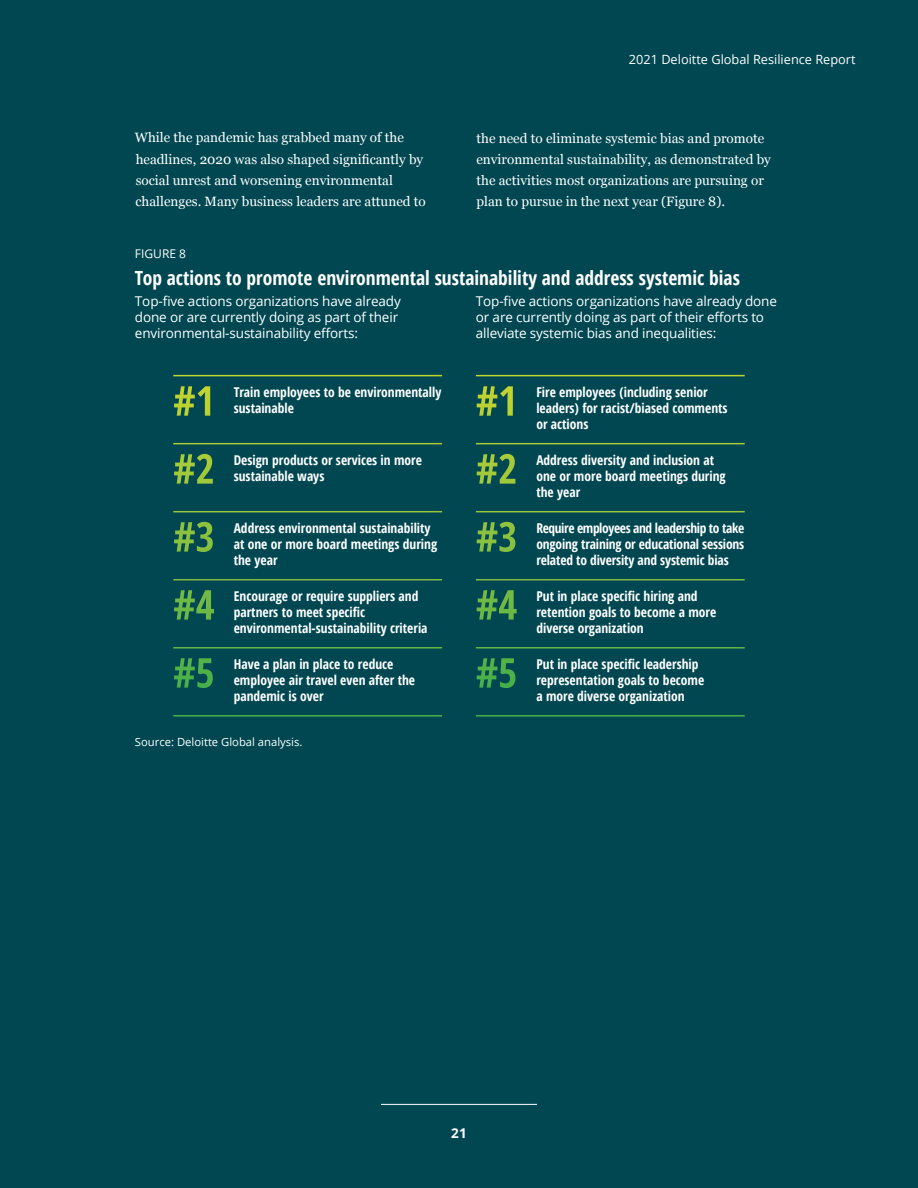
<style>
.page{position:relative;width:918px;height:1188px;background:#004751}
.page>*{position:absolute;margin:0;border:0;box-sizing:border-box;transform-origin:0 0}
.t1{font:700 condensed 19.5px "Open Sans";color:#fff}
.t2{font:700 condensed 13.5px/16.2px "Open Sans";color:#fff}
.t3{font:13.5px/21px "Georgia";color:#fff}
.t4{font:13.5px/16.2px "Open Sans";letter-spacing:-.01em;color:#fff}
.t5{font:700 13.5px "Open Sans";color:#fff}
.t6{font:12.75px "Open Sans";color:#fff}
.t7{font:12px "Open Sans";color:#fff}
.t8{font:11.25px "Open Sans";color:#fff}
</style>
<div class="page">
<hr style="left:381px;top:1104px;width:156px;height:1px;background:#fff">
<svg style="left:173px;top:375px;width:572px;height:342px"></svg>
<p class="t6" style="left:629px;top:50px;width:228px">2021 Deloitte Global Resilience Report</p>
<p class="t3" style="left:135px;top:127px;width:292px">While the pandemic has grabbed many of the headlines, 2020 was also shaped significantly by social unrest and worsening environmental challenges. Many business leaders are attuned to</p>
<p class="t3" style="left:476px;top:127px;width:296px">the need to eliminate systemic bias and promote environmental sustainability, as demonstrated by the activities most organizations are pursuing or plan to pursue in the next year (Figure 8).</p>
<p class="t7" style="left:135px;top:246px;width:53px">FIGURE 8</p>
<h1 class="t1" style="left:135px;top:264px;width:607px">Top actions to promote environmental sustainability and address systemic bias</h1>
<p class="t4" style="left:135px;top:292px;width:267px">Top-five actions organizations have already done or are currently doing as part of their environmental-sustainability efforts:</p>
<p class="t4" style="left:476px;top:292px;width:303px">Top-five actions organizations have already done or are currently doing as part of their efforts to alleviate systemic bias and inequalities:</p>
<p class="t2" style="left:234px;top:383px;width:209px">Train employees to be environmentally sustainable</p>
<p class="t2" style="left:234px;top:451px;width:190px">Design products or services in more sustainable ways</p>
<p class="t2" style="left:234px;top:519px;width:205px">Address environmental sustainability at one or more board meetings during the year</p>
<p class="t2" style="left:234px;top:587px;width:195px">Encourage or require suppliers and partners to meet specific environmental-sustainability criteria</p>
<p class="t2" style="left:234px;top:655px;width:183px">Have a plan in place to reduce employee air travel even after the pandemic is over</p>
<p class="t8" style="left:135px;top:734px;width:169px">Source: Deloitte Global analysis.</p>
<p class="t2" style="left:536px;top:383px;width:193px">Fire employees (including senior leaders) for racist/biased comments or actions</p>
<p class="t2" style="left:536px;top:451px;width:191px">Address diversity and inclusion at one or more board meetings during the year</p>
<p class="t2" style="left:536px;top:519px;width:209px;text-align:justify">Require employees and leadership to take ongoing training or educational sessions related to diversity and systemic bias</p>
<p class="t2" style="left:536px;top:587px;width:181px">Put in place specific hiring and retention goals to become a more diverse organization</p>
<p class="t2" style="left:536px;top:655px;width:169px">Put in place specific leadership representation goals to become a more diverse organization</p>
<p class="t5" style="left:451px;top:1123px;width:17px">21</p>
</div>
